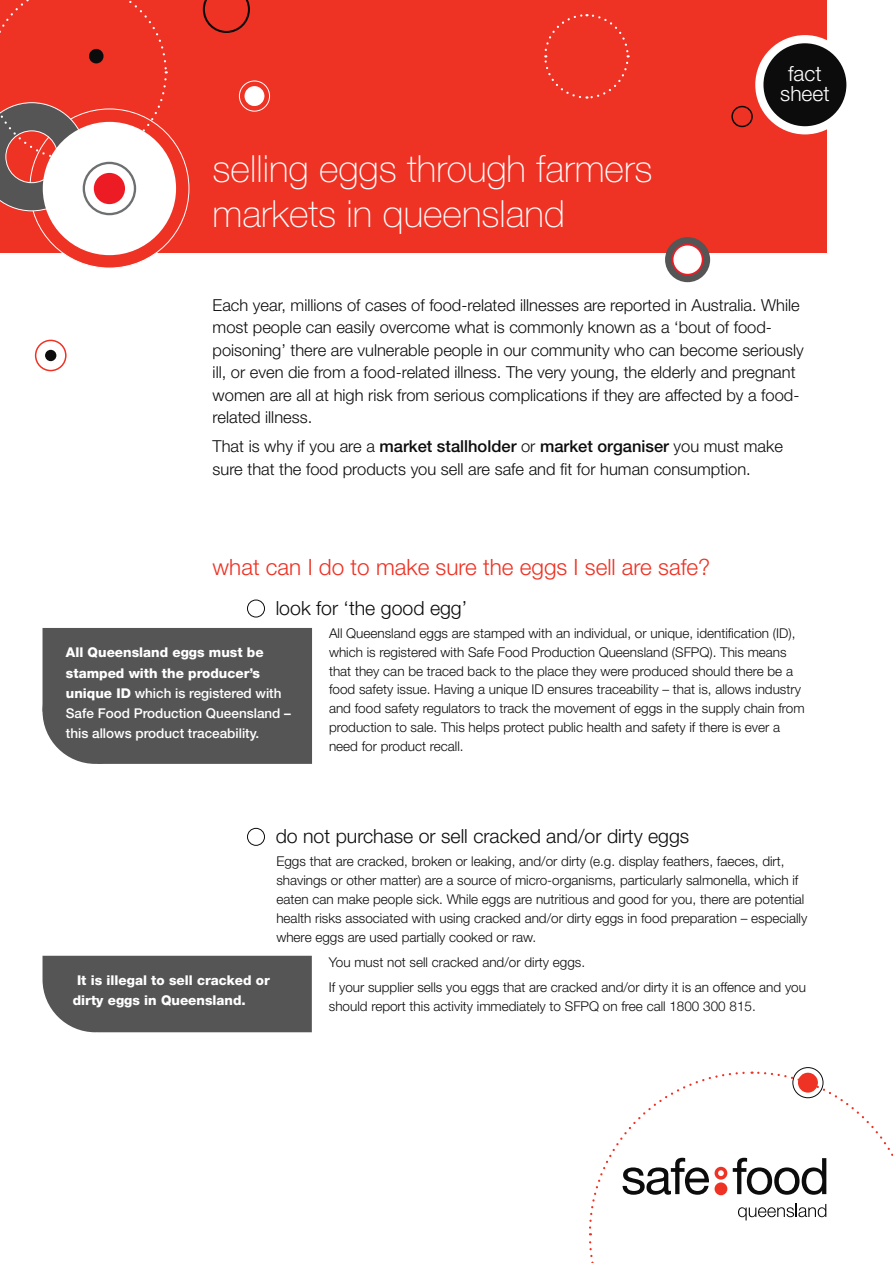
<style>
.page{position:relative;width:893px;height:1263px;background:#fff}
.page>*{position:absolute;margin:0;border:0;box-sizing:border-box;transform-origin:0 0}
.t1{font:100 37.5px/45px "Helvetica Neue";color:#fff}
.t2{font:300 22.5px "Helvetica Neue";color:#ee3224}
.t3{font:300 21px/19.5px "Helvetica Neue";color:#fff;text-align:center}
.t4{font:300 19.5px "Helvetica Neue";color:#0d0c0d}
.t5{font:300 16.5px/22.5px "Helvetica Neue";color:#0d0c0d}
.t6{font:300 13.5px/18.8px "Helvetica Neue";color:#0d0c0d}
.t7{font:500 13.5px/20.2px "Helvetica Neue";color:#fff}
.t8{font:800 13.5px/20.2px "Helvetica Neue";color:#fff}
.s1{font-weight:500}
.s2{font-weight:800}
</style>
<div class="page">
<div style="left:0;top:0;width:826px;height:253px;background:#ee3224"></div>
<div style="left:30px;top:109px;width:159px;height:159px;background:#ee3224;border-radius:50%"></div>
<div style="left:755px;top:35px;width:100px;height:99px;background:#fff;border-radius:50%"></div>
<div style="left:763px;top:43px;width:83px;height:83px;background:#0d0c0d;border-radius:50%"></div>
<div style="left:43px;top:122px;width:133px;height:133px;background:#fff;border-radius:50%"></div>
<svg style="left:203px;top:0;width:47px;height:33px"></svg>
<div style="left:665px;top:237px;width:45px;height:45px;background:#565556;border-radius:50%"></div>
<div style="left:731px;top:106px;width:22px;height:21px;border:2px solid #0d0c0d;border-radius:50%"></div>
<div style="left:244px;top:86px;width:20px;height:20px;background:#fff;border-radius:50%"></div>
<svg style="left:544px;top:14px;width:86px;height:85px"></svg>
<svg style="left:0;top:0;width:168px;height:212px"></svg>
<div style="left:239px;top:81px;width:31px;height:31px;border:1px solid #fff;border-radius:50%"></div>
<svg style="left:672px;top:244px;width:31px;height:32px"></svg>
<div style="left:673px;top:245px;width:29px;height:29px;background:#fff;border-radius:50%"></div>
<div style="left:247px;top:600px;width:18px;height:17px;border:1px solid #0d0c0d;border-radius:50%"></div>
<div style="left:247px;top:828px;width:18px;height:18px;border:1px solid #0d0c0d;border-radius:50%"></div>
<div style="left:43px;top:628px;width:269px;height:136px;background:#565556"></div>
<div style="left:43px;top:658px;width:105px;height:106px;background:#565556;border-radius:50%"></div>
<div style="left:43px;top:956px;width:269px;height:76px;background:#565556"></div>
<div style="left:792px;top:1067px;width:31px;height:31px;border:1px solid #0d0c0d;border-radius:50%"></div>
<svg style="left:588px;top:1070px;width:305px;height:193px"></svg>
<div style="left:45px;top:350px;width:11px;height:11px;background:#0d0c0d;border-radius:50%"></div>
<div style="left:35px;top:340px;width:32px;height:31px;border:2px solid #ee3224;border-radius:50%"></div>
<h1 class="t1" style="left:213px;top:146px;width:441px">selling eggs through farmers markets in queensland</h1>
<h3 class="t3" style="left:780px;top:64px;width:51px">fact sheet</h3>
<p class="t5" style="left:213px;top:293px;width:593px">Each year, millions of cases of food-related illnesses are reported in Australia. While most people can easily overcome what is commonly known as a ‘bout of food&shy;poisoning’ there are vulnerable people in our community who can become seriously ill, or even die from a food-related illness. The very young, the elderly and pregnant women are all at high risk from serious complications if they are affected by a food&shy;related illness.</p>
<p class="t5" style="left:213px;top:435px;width:572px">That is why if you are a <span class="s1">market stallholder</span> or <span class="s1">market organiser</span> you must make sure that the food products you sell are safe and fit for human consumption.</p>
<h2 class="t2" style="left:213px;top:553px;width:499px">what can I do to make sure the eggs I sell are safe?</h2>
<h3 class="t4" style="left:276px;top:596px;width:193px">look for ‘the good egg’</h3>
<p class="t6" style="left:329px;top:624px;width:477px">All Queensland eggs are stamped with an individual, or unique, identification (ID), which is registered with Safe Food Production Queensland (SFPQ). This means that they can be traced back to the place they were produced should there be a food safety issue. Having a unique ID ensures traceability – that is, allows industry and food safety regulators to track the movement of eggs in the supply chain from production to sale. This helps protect public health and safety if there is ever a need for product recall.</p>
<p class="t7" style="left:66px;top:642px;width:227px"><span class="s2">All Queensland eggs must be stamped with the producer’s unique ID</span> which is registered with<br>Safe Food Production Queensland – this allows product traceability.</p>
<h3 class="t4" style="left:276px;top:825px;width:415px">do not purchase or sell cracked and/or dirty eggs</h3>
<p class="t6" style="left:276px;top:852px;width:532px">Eggs that are cracked, broken or leaking, and/or dirty (e.g. display feathers, faeces, dirt, shavings or other matter) are a source of micro-organisms, particularly salmonella, which if eaten can make people sick. While eggs are nutritious and good for you, there are potential health risks associated with using cracked and/or dirty eggs in food preparation – especially where eggs are used partially cooked or raw.</p>
<p class="t6" style="left:329px;top:949px;width:479px;line-height:25px">You must not sell cracked and/or dirty eggs.<br>If your supplier sells you eggs that are cracked and/or dirty it is an offence and you</p>
<p class="t6" style="left:329px;top:996px;width:428px">should report this activity immediately to SFPQ on free call 1800 300 815.</p>
<p class="t8" style="left:73px;top:970px;width:199px;text-indent:4px">It is illegal to sell cracked or dirty eggs in Queensland.</p>
</div>
